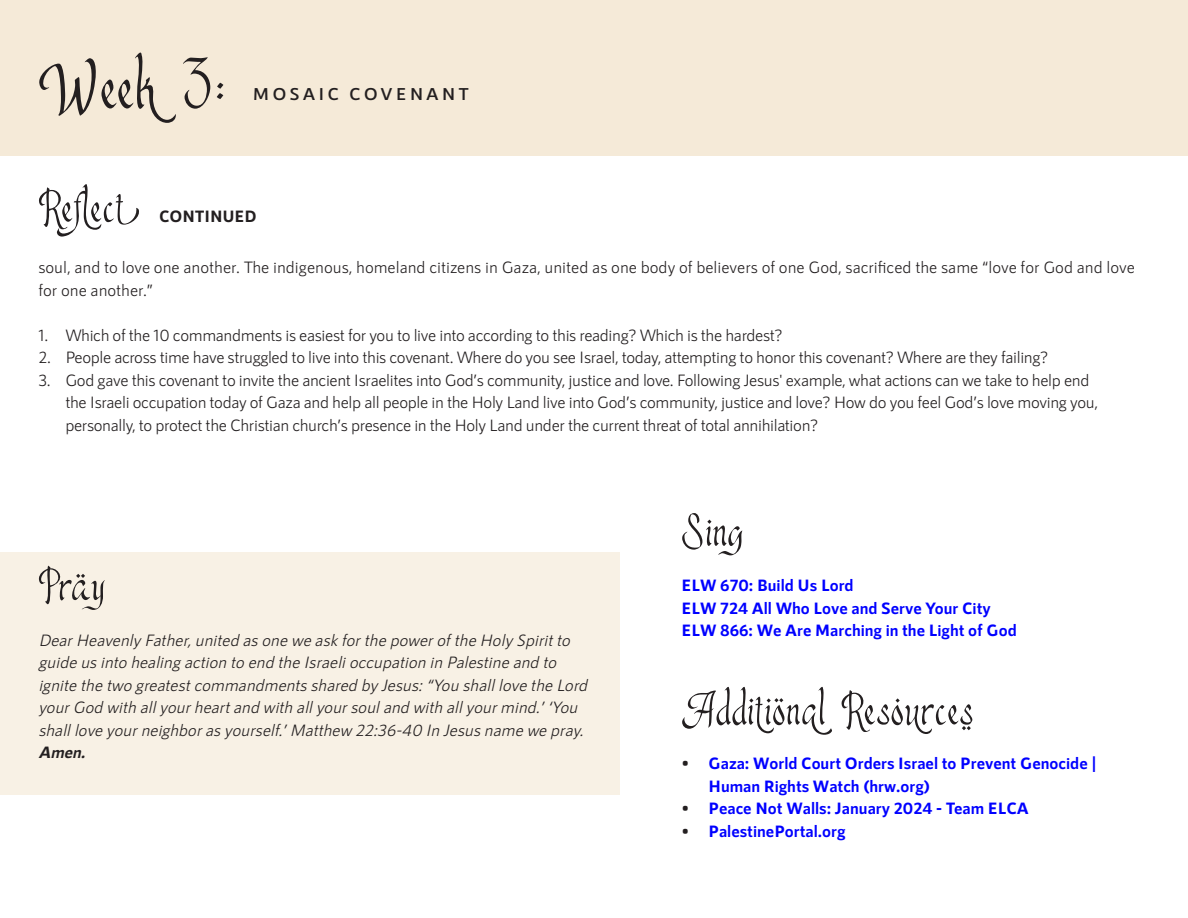
<style>
.page{position:relative;width:1188px;height:918px;background:#fff}
.page>*{position:absolute;margin:0;border:0;box-sizing:border-box;transform-origin:0 0}
.t1{font:82.5px "Mardania";color:#231f20}
.t2{font:55.5px "Mardania";letter-spacing:.01em;color:#231f20}
.t3{font:600 17.25px "RNS Sanz";letter-spacing:.17em;color:#231f20;scale:1.04 1}
.t4{font:16.5px/22.5px "RNS Sanz";letter-spacing:-.02em;color:#231f20}
.t5{font:italic 16.5px/22.5px "RNS Sanz";color:#231f20}
.t6{font:700 16.5px/22.5px "RNS Sanz";color:#00f}
.t7{font:16.5px/22.5px "RNS Sanz";color:#231f20}
.t8{font:700 16.5px "RNS Sanz";letter-spacing:-.005em;color:#231f20}
.s1{font-weight:700}
.s2{color:#231f20}
</style>
<div class="page">
<div style="left:0;top:0;width:1188px;height:156px;background:#f5ead8"></div>
<div style="left:0;top:552px;width:620px;height:242px;background:#f8f1e5"></div>
<p class="t1" style="left:38px;top:47px;width:188px">Week 3:</p>
<p class="t3" style="left:253px;top:84px;width:209px">MOSAIC COVENANT</p>
<p class="t2" style="left:38px;top:180px;width:88px">Reflect</p>
<p class="t8" style="left:159px;top:207px;width:99px">CONTINUED</p>
<p class="t7" style="left:38px;top:256px;width:1098px">soul, and to love one another. The indigenous, homeland citizens in Gaza, united as one body of believers of one God, sacrificed the same “love for God and love for one another.”</p>
<p class="t4" style="left:38px;top:324px;width:746px">1. Which of the 10 commandments is easiest for you to live into according to this reading? Which is the hardest?</p>
<p class="t4" style="left:38px;top:346px;width:1012px">2. People across time have struggled to live into this covenant. Where do you see Israel, today, attempting to honor this covenant? Where are they failing?</p>
<p class="t4" style="left:65px;top:369px;width:1034px;text-indent:-27px">3. God gave this covenant to invite the ancient Israelites into God’s community, justice and love. Following Jesus' example, what actions can we take to help end the Israeli occupation today of Gaza and help all people in the Holy Land live into God’s community, justice and love? How do you feel God’s love moving you, personally, to protect the Christian church’s presence in the Holy Land under the current threat of total annihilation?</p>
<p class="t2" style="left:38px;top:559px;width:69px">Pray</p>
<p class="t5" style="left:38px;top:628px;width:554px">DearHeavenly Father,united asone we ask forthe powerofthe Holy Spiritto guide usinto healing action to end the Israelioccupation in Palestine and to ignite the two greatestcommandmentsshared by Jesus:“You shalllove the Lord yourGod with allyourheartand with allyoursouland with allyourmind.’‘You shalllove yourneighborasyourself.’Matthew 22:36-40 In Jesusname we pray.<br><span class="s1">Amen.</span></p>
<p class="t2" style="left:682px;top:504px;width:63px">Sing</p>
<p class="t6" style="left:682px;top:574px;width:337px">ELW 670: Build Us Lord<br>ELW 724 All Who Love and Serve Your City<br>ELW 866: We Are Marching in the Light of God</p>
<p class="t2" style="left:682px;top:683px;width:293px">Additional Resources</p>
<p class="t6" style="left:708px;top:752px;width:390px;text-indent:-27px"><span class="s2">•</span> Gaza: World Court Orders Israel to Prevent Genocide |<br>Human Rights Watch (hrw.org)</p>
<p class="t6" style="left:681px;top:797px;width:349px"><span class="s2">•</span> Peace Not Walls: January 2024 - Team ELCA</p>
<p class="t6" style="left:681px;top:820px;width:166px"><span class="s2">•</span> PalestinePortal.org</p>
</div>
